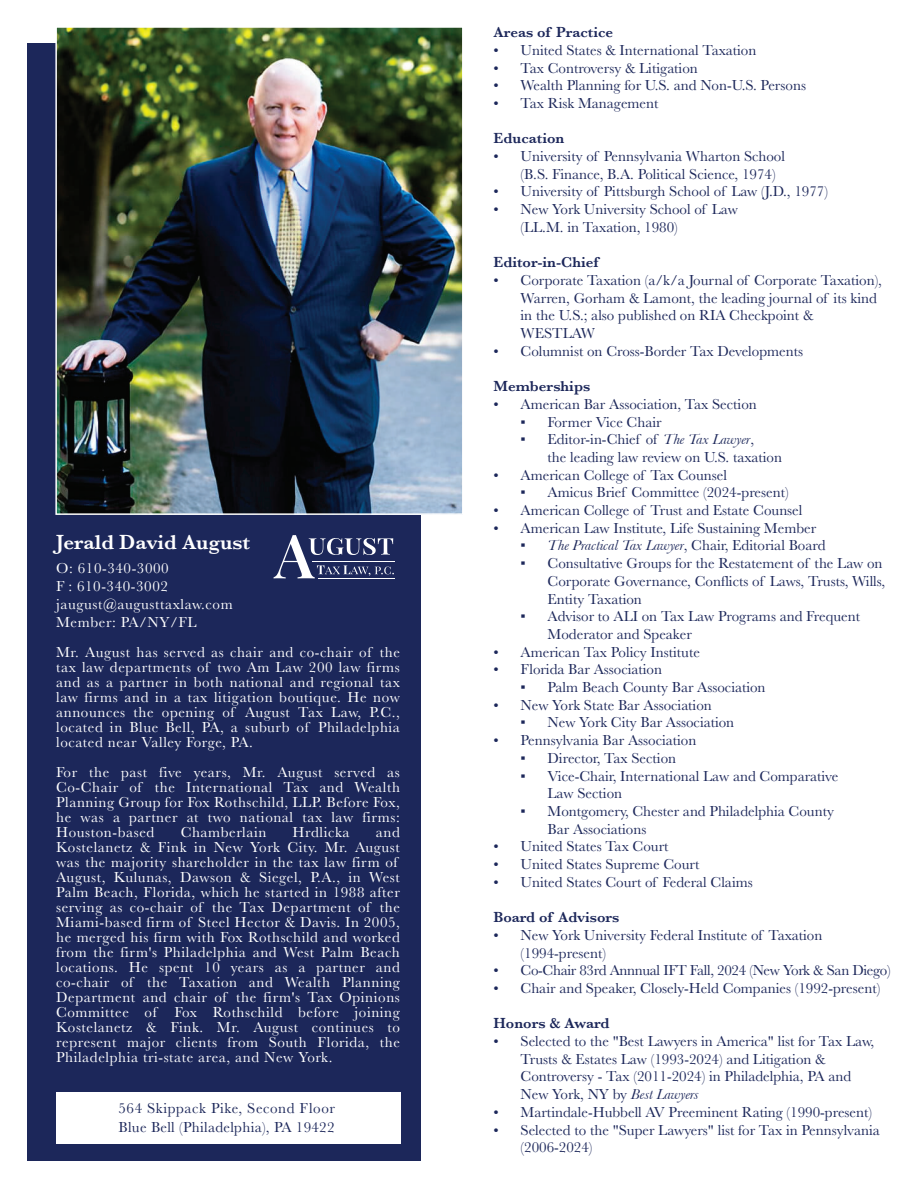
<style>
.page{position:relative;width:918px;height:1188px;background:#fff}
.page>*{position:absolute;margin:0;border:0;box-sizing:border-box;transform-origin:0 0}
.t1{font:600 21px "Baskerville";color:#fff}
.t2{font:15px/17.7px "Baskerville";color:#1c275a}
.t3{font:15px/15px "Baskerville";letter-spacing:.04em;color:#fff}
.t4{font:600 15px "Baskerville";color:#1c275a}
.t5{font:15px/18.3px "Baskerville";letter-spacing:.02em;color:#1c275a}
.t6{font:15px "Baskerville";letter-spacing:-.02em;color:#1c275a}
.t7{font:italic 15px "Baskerville";color:#1c275a}
.s1{font-family:"Times New Roman"}
.s2{font-style:italic}
.s3{font-family:"Times New Roman";font-style:normal}
.s4{font-style:normal}
</style>
<div class="page">
<div style="left:27px;top:44px;width:393px;height:1117px;background:#1c275a"></div>
<img style="left:58px;top:29px;width:403px;height:483px">
<div style="left:55px;top:26px;width:409px;height:489px;border:2px solid #fff"></div>
<hr style="left:312px;top:561px;width:83px;height:1px;background:#fff">
<hr style="left:318px;top:578px;width:77px;height:1px;background:#fff">
<svg style="left:274px;top:535px;width:120px;height:43px"></svg>
<div style="left:56px;top:1092px;width:344px;height:52px;background:#fff"></div>
<h1 class="t1" style="left:56px;top:533px;width:196px">Jerald David August</h1>
<p class="t3" style="left:56px;top:561px;width:178px;line-height:18px">O: 610-340-3000<br>F : 610-340-3002 jaugust@augusttaxlaw.com<br>Member: PA/NY/FL</p>
<p class="t3" style="left:56px;top:646px;width:345px;text-align:justify">Mr. August has served as chair and co-chair of the tax law departments of two Am Law 200 law firms and as a partner in both national and regional tax law firms and in a tax litigation boutique. He now announces the opening of August Tax Law, P.C., located in Blue Bell, PA, a suburb of Philadelphia located near Valley Forge, PA.</p>
<p class="t3" style="left:56px;top:766px;width:345px;text-align:justify">For the past five years, Mr. August served as Co-Chair of the International Tax and Wealth Planning Group for Fox Rothschild, LLP. Before Fox, he was a partner at two national tax law firms:<br>Houston-based</p>
<p class="t3" style="left:181px;top:826px;width:87px">Chamberlain</p>
<p class="t3" style="left:293px;top:826px;width:59px">Hrdlicka</p>
<p class="t3" style="left:56px;top:826px;width:345px;text-indent:320px">and Kostelanetz &amp; Fink in New York City. Mr. August was the majority shareholder in the tax law firm of August, Kulunas, Dawson &amp; Siegel, P.A., in West Palm Beach, Florida, which he started in 1988 after serving as co-chair of the Tax Department of the Miami-based firm of Steel Hector &amp; Davis. In 2005, he merged his firm with Fox Rothschild and worked from the firm's Philadelphia and West Palm Beach locations. He spent 10 years as a partner and co-chair of the Taxation and Wealth Planning Department and chair of the firm's Tax Opinions Committee of Fox Rothschild before joining Kostelanetz &amp; Fink. Mr. August continues to represent major clients from South Florida, the Philadelphia tri-state area, and New York.</p>
<p class="t5" style="left:119px;top:1101px;width:218px">564 Skippack Pike, Second Floor<br>Blue Bell (Philadelphia), PA 19422</p>
<p class="t4" style="left:494px;top:26px;width:121px">Areas of Practice</p>
<p class="t2" style="left:494px;top:43px;width:7px">ï</p>
<p class="t2" style="left:521px;top:43px;width:237px">United States &amp; International Taxation</p>
<p class="t2" style="left:494px;top:60px;width:7px">ï</p>
<p class="t2" style="left:521px;top:60px;width:179px">Tax Controversy &amp; Litigation</p>
<p class="t2" style="left:494px;top:78px;width:7px">ï</p>
<p class="t2" style="left:521px;top:78px;width:287px">Wealth Planning for U.S. and Non-U.S. Persons</p>
<p class="t2" style="left:494px;top:96px;width:7px">ï</p>
<p class="t2" style="left:521px;top:96px;width:139px">Tax Risk Management</p>
<p class="t4" style="left:494px;top:132px;width:72px">Education</p>
<p class="t2" style="left:494px;top:149px;width:7px">ï</p>
<p class="t2" style="left:521px;top:149px;width:266px">University of Pennsylvania Wharton School (B.S. Finance, B.A. Political Science, 1974)</p>
<p class="t2" style="left:494px;top:184px;width:7px">ï</p>
<p class="t2" style="left:521px;top:184px;width:309px">University of Pittsburgh School of Law (J.D., 1977)</p>
<p class="t2" style="left:494px;top:202px;width:7px">ï</p>
<p class="t2" style="left:521px;top:202px;width:219px">New York University School of Law (LL.M. in Taxation, 1980)</p>
<p class="t4" style="left:494px;top:256px;width:106px">Editor-in-Chief</p>
<p class="t2" style="left:494px;top:273px;width:7px">ï</p>
<p class="t2" style="left:521px;top:273px;width:363px">Corporate Taxation (a/k/a Journal of Corporate Taxation), Warren, Gorham &amp; Lamont, the leading journal of its kind in the U.S.; also published on RIA Checkpoint &amp; WESTLAW</p>
<p class="t2" style="left:494px;top:343px;width:7px">ï</p>
<p class="t2" style="left:521px;top:343px;width:284px">Columnist on Cross-Border Tax Developments</p>
<p class="t4" style="left:494px;top:380px;width:98px">Memberships</p>
<p class="t2" style="left:494px;top:397px;width:7px">ï</p>
<p class="t2" style="left:521px;top:397px;width:238px">American Bar Association, Tax Section</p>
<p class="t2" style="left:521px;top:414px;width:143px"><span class="s1">▪</span> Former Vice Chair</p>
<p class="t2" style="left:548px;top:432px;width:236px;text-indent:-27px"><span class="s1">▪</span> Editor-in-Chief of <span class="s2">The Tax Lawyer</span>,<br>the leading law review on U.S. taxation</p>
<p class="t2" style="left:494px;top:467px;width:7px">ï</p>
<p class="t2" style="left:521px;top:467px;width:208px">American College of Tax Counsel</p>
<p class="t2" style="left:521px;top:485px;width:270px"><span class="s1">▪</span> Amicus Brief Committee (2024-present)</p>
<p class="t2" style="left:494px;top:503px;width:7px">ï</p>
<p class="t2" style="left:521px;top:503px;width:283px">American College of Trust and Estate Counsel</p>
<p class="t2" style="left:494px;top:520px;width:7px">ï</p>
<p class="t2" style="left:521px;top:520px;width:297px">American Law Institute, Life Sustaining Member</p>
<p class="t7" style="left:521px;top:540px;width:306px"><span class="s3">▪</span> The Practical Tax Lawyer<span class="s4">, Chair, Editorial Board</span></p>
<p class="t2" style="left:548px;top:556px;width:339px;text-indent:-27px"><span class="s1">▪</span> Consultative Groups for the Restatement of the Law on<br>Corporate Governance, Conflicts of Laws, Trusts, Wills,<br>Entity Taxation</p>
<p class="t2" style="left:548px;top:609px;width:314px;text-indent:-27px"><span class="s1">▪</span> Advisor to ALI on Tax Law Programs and Frequent<br>Moderator and Speaker</p>
<p class="t2" style="left:494px;top:644px;width:7px">ï</p>
<p class="t2" style="left:521px;top:644px;width:181px">American Tax Policy Institute</p>
<p class="t2" style="left:494px;top:662px;width:7px">ï</p>
<p class="t2" style="left:521px;top:662px;width:143px">Florida Bar Association</p>
<p class="t2" style="left:521px;top:680px;width:247px"><span class="s1">▪</span> Palm Beach County Bar Association</p>
<p class="t2" style="left:494px;top:697px;width:7px">ï</p>
<p class="t2" style="left:521px;top:697px;width:193px">New York State Bar Association</p>
<p class="t2" style="left:521px;top:715px;width:215px"><span class="s1">▪</span> New York City Bar Association</p>
<p class="t2" style="left:494px;top:733px;width:7px">ï</p>
<p class="t2" style="left:521px;top:733px;width:177px">Pennsylvania Bar Association</p>
<p class="t2" style="left:521px;top:751px;width:157px"><span class="s1">▪</span> Director, Tax Section</p>
<p class="t2" style="left:548px;top:768px;width:292px;text-indent:-27px"><span class="s1">▪</span> Vice-Chair, International Law and Comparative<br>Law Section</p>
<p class="t2" style="left:548px;top:804px;width:288px;text-indent:-27px"><span class="s1">▪</span> Montgomery, Chester and Philadelphia County<br>Bar Associations</p>
<p class="t2" style="left:494px;top:839px;width:7px">ï</p>
<p class="t2" style="left:521px;top:839px;width:149px">United States Tax Court</p>
<p class="t2" style="left:494px;top:857px;width:7px">ï</p>
<p class="t2" style="left:521px;top:857px;width:180px">United States Supreme Court</p>
<p class="t2" style="left:494px;top:874px;width:7px">ï</p>
<p class="t2" style="left:521px;top:874px;width:234px">United States Court of Federal Claims</p>
<p class="t4" style="left:494px;top:911px;width:127px">Board of Advisors</p>
<p class="t2" style="left:494px;top:928px;width:7px">ï</p>
<p class="t2" style="left:521px;top:928px;width:303px">New York University Federal Institute of Taxation (1994-present)</p>
<p class="t2" style="left:494px;top:963px;width:7px">ï</p>
<p class="t6" style="left:521px;top:965px;width:372px">Co-Chair 83rd Annnual IFT Fall, 2024 (New York &amp; San Diego)</p>
<p class="t2" style="left:494px;top:981px;width:7px">ï</p>
<p class="t2" style="left:521px;top:981px;width:361px">Chair and Speaker, Closely-Held Companies (1992-present)</p>
<p class="t4" style="left:494px;top:1017px;width:117px">Honors &amp; Award</p>
<p class="t2" style="left:494px;top:1034px;width:7px">ï</p>
<p class="t2" style="left:521px;top:1034px;width:355px">Selected to the "Best Lawyers in America" list for Tax Law, Trusts &amp; Estates Law (1993-2024) and Litigation &amp; Controversy - Tax (2011-2024) in Philadelphia, PA and New York, NY by <span class="s2">Best Lawyers</span></p>
<p class="t2" style="left:494px;top:1105px;width:7px">ï</p>
<p class="t2" style="left:521px;top:1105px;width:353px">Martindale-Hubbell AV Preeminent Rating (1990-present)</p>
<p class="t2" style="left:494px;top:1122px;width:7px">ï</p>
<p class="t2" style="left:521px;top:1122px;width:361px">Selected to the "Super Lawyers" list for Tax in Pennsylvania (2006-2024)</p>
</div>
